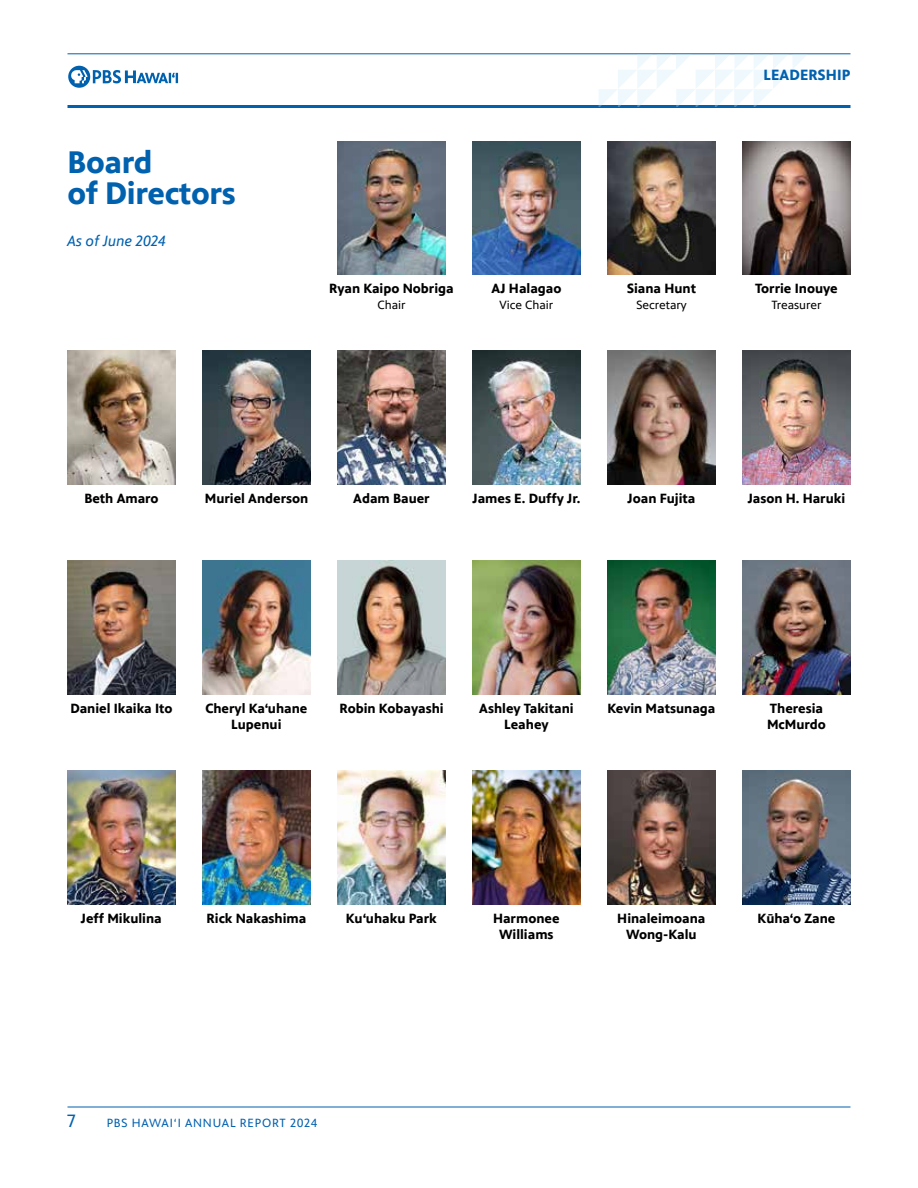
<style>
.page{position:relative;width:918px;height:1188px;background:#fff}
.page>*{position:absolute;margin:0;border:0;box-sizing:border-box;transform-origin:0 0}
.t1{font:700 31.5px/31.5px "PBS Sans";letter-spacing:-.01em;color:#0061af}
.t2{font:18px "PBS Sans";color:#0061af}
.t3{font:italic 15px "PBS Sans";letter-spacing:.005em;color:#0061af}
.t4{font:700 15px "PBS Sans";letter-spacing:.01em;color:#0061af}
.t5{font:700 13.5px/15.8px "PBS Sans";color:#000;text-align:center}
.t6{font:12px "PBS Sans";color:#000}
.t7{font:12px "PBS Sans";letter-spacing:.065em;color:#0061af}
</style>
<div class="page">
<img style="left:68px;top:561px;width:108px;height:133px">
<img style="left:68px;top:351px;width:108px;height:133px">
<img style="left:742px;top:351px;width:108px;height:133px">
<img style="left:338px;top:561px;width:108px;height:133px">
<img style="left:202px;top:561px;width:108px;height:133px">
<img style="left:742px;top:561px;width:108px;height:133px">
<img style="left:472px;top:141px;width:108px;height:134px">
<img style="left:607px;top:561px;width:108px;height:133px">
<img style="left:608px;top:351px;width:108px;height:133px">
<img style="left:338px;top:351px;width:108px;height:133px">
<img style="left:473px;top:351px;width:108px;height:133px">
<img style="left:338px;top:141px;width:108px;height:134px">
<img style="left:472px;top:771px;width:108px;height:133px">
<img style="left:337px;top:771px;width:108px;height:133px">
<img style="left:202px;top:771px;width:108px;height:133px">
<img style="left:67px;top:771px;width:108px;height:133px">
<img style="left:743px;top:141px;width:108px;height:134px">
<img style="left:203px;top:351px;width:108px;height:133px">
<img style="left:472px;top:561px;width:108px;height:133px">
<img style="left:743px;top:771px;width:108px;height:133px">
<img style="left:608px;top:141px;width:108px;height:134px">
<img style="left:607px;top:771px;width:108px;height:133px">
<hr style="left:68px;top:1107px;width:782px;height:1px;background:#0061af">
<hr style="left:68px;top:105px;width:782px;height:3px;background:#0061af">
<hr style="left:68px;top:54px;width:782px;height:1px;background:#0061af">
<svg style="left:599px;top:54px;width:213px;height:52px"></svg>
<svg style="left:68px;top:66px;width:110px;height:22px"></svg>
<h1 class="t1" style="left:67px;top:146px;width:170px">Board<br>of Directors</h1>
<p class="t3" style="left:67px;top:233px;width:100px">As of June 2024</p>
<p class="t4" style="left:764px;top:66px;width:88px">LEADERSHIP</p>
<p class="t5" style="left:329px;top:281px;width:126px">Ryan Kaipo Nobriga</p>
<p class="t6" style="left:377px;top:299px;width:30px">Chair</p>
<p class="t5" style="left:491px;top:281px;width:72px">AJ Halagao</p>
<p class="t6" style="left:500px;top:299px;width:55px">Vice Chair</p>
<p class="t5" style="left:627px;top:281px;width:70px">Siana Hunt</p>
<p class="t6" style="left:636px;top:299px;width:52px">Secretary</p>
<p class="t5" style="left:755px;top:281px;width:84px">Torrie Inouye</p>
<p class="t6" style="left:771px;top:299px;width:52px">Treasurer</p>
<p class="t5" style="left:473px;top:491px;width:109px">James E. Duffy Jr.</p>
<p class="t5" style="left:84px;top:491px;width:76px">Beth Amaro</p>
<p class="t5" style="left:748px;top:491px;width:99px">Jason H. Haruki</p>
<p class="t5" style="left:205px;top:491px;width:105px">Muriel Anderson</p>
<p class="t5" style="left:353px;top:491px;width:78px">Adam Bauer</p>
<p class="t5" style="left:628px;top:491px;width:69px">Joan Fujita</p>
<p class="t5" style="left:70px;top:701px;width:104px">Daniel Ikaika Ito</p>
<p class="t5" style="left:205px;top:701px;width:104px">Cheryl Ka‘uhane</p>
<p class="t5" style="left:339px;top:701px;width:106px">Robin Kobayashi</p>
<p class="t5" style="left:231px;top:717px;width:52px">Lupenui</p>
<p class="t5" style="left:479px;top:701px;width:96px">Ashley Takitani<br>Leahey</p>
<p class="t5" style="left:607px;top:701px;width:109px">Kevin Matsunaga</p>
<p class="t5" style="left:767px;top:701px;width:60px;text-align:left">Theresia<br>McMurdo</p>
<p class="t5" style="left:81px;top:911px;width:82px">Jeff Mikulina</p>
<p class="t5" style="left:207px;top:911px;width:101px">Rick Nakashima</p>
<p class="t5" style="left:346px;top:911px;width:92px">Ku‘uhaku Park</p>
<p class="t5" style="left:493px;top:911px;width:68px">Harmonee<br>Williams</p>
<p class="t5" style="left:617px;top:911px;width:90px">Hinaleimoana<br>Wong-Kalu</p>
<p class="t5" style="left:758px;top:911px;width:79px">Kūha‘o Zane</p>
<h2 class="t2" style="left:68px;top:1111px;width:10px">7</h2>
<p class="t7" style="left:107px;top:1117px;width:212px">PBS HAWAI‘I ANNUAL REPORT 2024</p>
</div>
